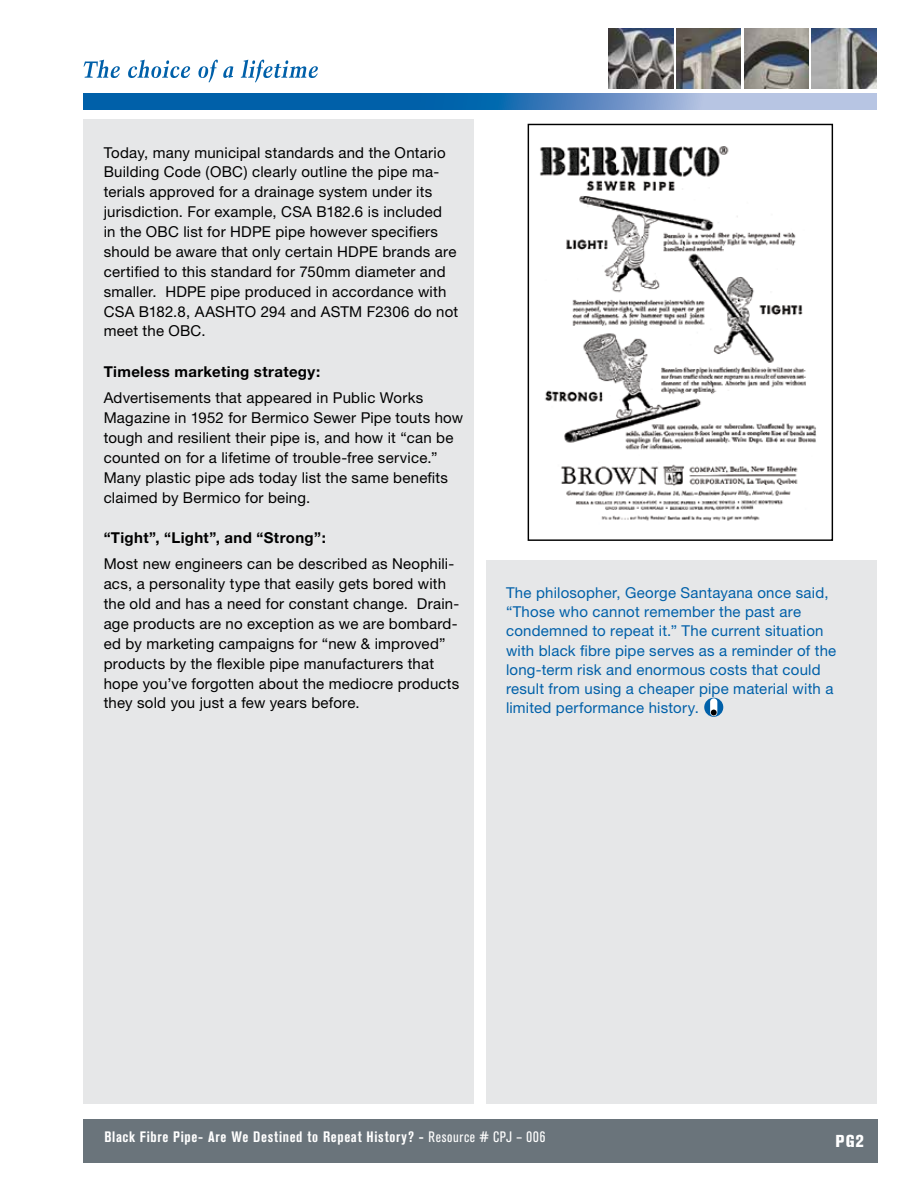
<style>
.page{position:relative;width:918px;height:1188px;background:#fff}
.page>*{position:absolute;margin:0;border:0;box-sizing:border-box;transform-origin:0 0}
.t1{font:800 condensed 17.1px "Akzidenz Grotesk BE";color:#fff}
.t2{font:15px/20px "Helvetica Neue";letter-spacing:.015em;color:#000}
.t3{font:15px/19.2px "Helvetica Neue";letter-spacing:.015em;color:#0060a9}
.t4{font:700 condensed 15px "Akzidenz Grotesk BE";letter-spacing:.045em;color:#fff}
.t5{font:700 15px "Helvetica Neue";letter-spacing:.025em;color:#000}
.s1{font-weight:400}
</style>
<div class="page">
<div style="left:83px;top:1119px;width:795px;height:43px;background:#6a747b"></div>
<div style="left:83px;top:119px;width:391px;height:985px;background:#e6e7e8"></div>
<div style="left:486px;top:560px;width:391px;height:544px;background:#e6e7e8"></div>
<svg style="left:83px;top:60px;width:37px;height:18px"></svg>
<svg style="left:128px;top:60px;width:62px;height:18px"></svg>
<svg style="left:198px;top:60px;width:35px;height:23px"></svg>
<svg style="left:241px;top:60px;width:77px;height:23px"></svg>
<img style="left:609px;top:28px;width:64px;height:61px">
<img style="left:812px;top:28px;width:64px;height:61px">
<img style="left:744px;top:28px;width:65px;height:61px">
<img style="left:676px;top:28px;width:65px;height:61px">
<svg style="left:83px;top:93px;width:794px;height:16px;background:#4082bd"></svg>
<svg style="left:704px;top:698px;width:19px;height:19px"></svg>
<svg style="left:710px;top:698px;width:7px;height:18px"></svg>
<img style="left:540px;top:146px;width:277px;height:375px">
<div style="left:528px;top:124px;width:305px;height:417px;border:1px solid #000"></div>
<p class="t2" style="left:104px;top:142px;width:356px">Today, many municipal standards and the Ontario Building Code (OBC) clearly outline the pipe ma&shy;terials approved for a drainage system under its jurisdiction. For example, CSA B182.6 is included<br>in the OBC list for HDPE pipe however specifiers should be aware that only certain HDPE brands are certified to this standard for 750mm diameter and smaller. HDPE pipe produced in accordance with CSA B182.8, AASHTO 294 and ASTM F2306 do not meet the OBC.</p>
<p class="t5" style="left:104px;top:362px;width:218px">Timeless marketing strategy:</p>
<p class="t2" style="left:104px;top:388px;width:361px">Advertisements that appeared in Public Works Magazine in 1952 for Bermico Sewer Pipe touts how tough and resilient their pipe is, and how it “can be counted on for a lifetime of trouble-free service.” Many plastic pipe ads today list the same benefits claimed by Bermico for being.</p>
<p class="t5" style="left:104px;top:528px;width:224px">“Tight”, “Light”, and “Strong”:</p>
<p class="t2" style="left:104px;top:554px;width:357px">Most new engineers can be described as Neophili&shy;acs, a personality type that easily gets bored with the old and has a need for constant change. Drain&shy;age products are no exception as we are bombard&shy;ed by marketing campaigns for “new &amp; improved” products by the flexible pipe manufacturers that hope you’ve forgotten about the mediocre products they sold you just a few years before.</p>
<p class="t3" style="left:506px;top:583px;width:332px">The philosopher, George Santayana once said, “Those who cannot remember the past are condemned to repeat it.” The current situation with black fibre pipe serves as a reminder of the long-term risk and enormous costs that could result from using a cheaper pipe material with a limited performance history.</p>
<p class="t4" style="left:104px;top:1128px;width:442px">Black Fibre Pipe- Are We Destined to Repeat History? - <span class="s1">Resource # CPJ – 006</span></p>
<p class="t1" style="left:836px;top:1131px;width:30px">PG2</p>
</div>
